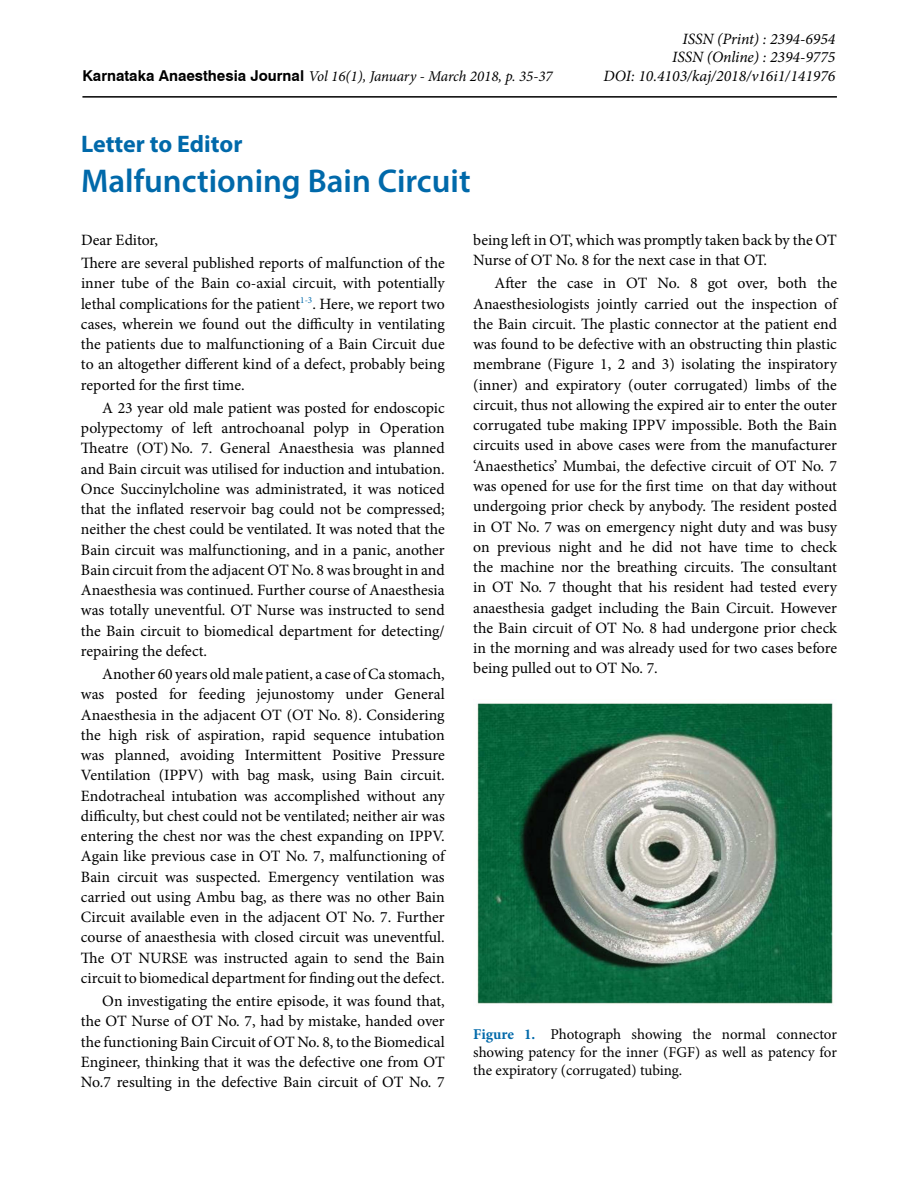
<style>
.page{position:relative;width:918px;height:1188px;background:#fff}
.page>*{position:absolute;margin:0;border:0;box-sizing:border-box;transform-origin:0 0}
.t1{font:600 33px "Myriad Pro";color:#0069aa}
.t2{font:700 24px "Myriad Pro";color:#0069aa}
.t3{font:15.75px/20.2px "Minion Pro";color:#000;text-align:justify}
.t4{font:italic 15.75px/18.8px "Minion Pro";color:#000;text-align:right}
.t5{font:15px/18px "Minion Pro";letter-spacing:-.005em;color:#000;text-align:justify}
.t6{font:italic 15px "Minion Pro";letter-spacing:-.01em;color:#000}
.s1{font-family:"Swiss 721 BT";font-weight:700;font-style:normal}
.s2{font-weight:700;color:#0069aa}
</style>
<div class="page">
<hr style="left:82px;top:96px;width:755px;height:2px;background:#000">
<img style="left:477px;top:703px;width:356px;height:301px">
<p class="t6" style="left:82px;top:66px;width:472px"><span class="s1">Karnataka Anaesthesia Journal</span> Vol 16(1), January - March 2018, p. 35-37</p>
<h2 class="t2" style="left:81px;top:128px;width:163px">Letter to Editor</h2>
<h1 class="t1" style="left:81px;top:160px;width:391px">Malfunctioning Bain Circuit</h1>
<p class="t4" style="left:603px;top:29px;width:234px">ISSN (Print) : 2394-6954<br>ISSN (Online) : 2394-9775<br>DOI: 10.4103/kaj/2018/v16i1/141976</p>
<p class="t3" style="left:81px;top:228px;width:365px;line-height:23.2px">Dear Editor,<br>There are several published reports of malfunction of the</p>
<p class="t3" style="left:81px;top:273px;width:365px">inner tube of the Bain co-axial circuit, with potentially lethal complications for the patient<sup>1-3</sup>. Here, we report two cases, wherein we found out the difficulty in ventilating the patients due to malfunctioning of a Bain Circuit due to an altogether different kind of a defect, probably being reported for the first time.</p>
<p class="t3" style="left:81px;top:398px;width:365px;text-indent:21px">A 23 year old male patient was posted for endoscopic polypectomy of left antrochoanal polyp in Operation Theatre (OT)No. 7. General Anaesthesia was planned and Bain circuit was utilised for induction and intubation.<br>Once Succinylcholine was administrated, it was noticed that the inflated reservoir bag could not be compressed; neither the chest could be ventilated. It was noted that the Bain circuit was malfunctioning, and in a panic, another Bain circuit from the adjacent OT No. 8 was brought in and Anaesthesia was continued. Further course of Anaesthesia was totally uneventful. OT Nurse was instructed to send the Bain circuit to biomedical department for detecting/ repairing the defect.</p>
<p class="t3" style="left:81px;top:664px;width:365px;text-indent:21px">Another 60 years old male patient, a case of Ca stomach, was posted for feeding jejunostomy under General Anaesthesia in the adjacent OT (OT No. 8). Considering the high risk of aspiration, rapid sequence intubation was planned, avoiding Intermittent Positive Pressure Ventilation (IPPV) with bag mask, using Bain circuit.<br>Endotracheal intubation was accomplished without any difficulty, but chest could not be ventilated; neither air was entering the chest nor was the chest expanding on IPPV.<br>Again like previous case in OT No. 7, malfunctioning of Bain circuit was suspected. Emergency ventilation was carried out using Ambu bag, as there was no other Bain Circuit available even in the adjacent OT No. 7. Further course of anaesthesia with closed circuit was uneventful.<br>The OT NURSE was instructed again to send the Bain circuit to biomedical department for finding out the defect.</p>
<p class="t3" style="left:81px;top:991px;width:365px;text-indent:21px">On investigating the entire episode, it was found that, the OT Nurse of OT No. 7, had by mistake, handed over the functioning Bain Circuit of OT No. 8, to the Biomedical Engineer, thinking that it was the defective one from OT No.7 resulting in the defective Bain circuit of OT No. 7</p>
<p class="t3" style="left:473px;top:230px;width:365px">being left in OT, which was promptly taken back by the OT<br>Nurse of OT No. 8 for the next case in that OT.</p>
<p class="t3" style="left:473px;top:273px;width:365px;text-indent:21px">After the case in OT No. 8 got over, both the Anaesthesiologists jointly carried out the inspection of the Bain circuit. The plastic connector at the patient end was found to be defective with an obstructing thin plastic membrane (Figure 1, 2 and 3) isolating the inspiratory (inner) and expiratory (outer corrugated) limbs of the circuit, thus not allowing the expired air to enter the outer corrugated tube making IPPV impossible. Both the Bain circuits used in above cases were from the manufacturer ‘Anaesthetics’ Mumbai, the defective circuit of OT No. 7 was opened for use for the first time on that day without undergoing prior check by anybody. The resident posted in OT No. 7 was on emergency night duty and was busy on previous night and he did not have time to check the machine nor the breathing circuits. The consultant in OT No. 7 thought that his resident had tested every anaesthesia gadget including the Bain Circuit. However the Bain circuit of OT No. 8 had undergone prior check in the morning and was already used for two cases before being pulled out to OT No. 7.</p>
<p class="t5" style="left:473px;top:1026px;width:365px"><span class="s2">Figure 1.</span> Photograph showing the normal connector showing patency for the inner (FGF) as well as patency for the expiratory (corrugated) tubing.</p>
</div>
